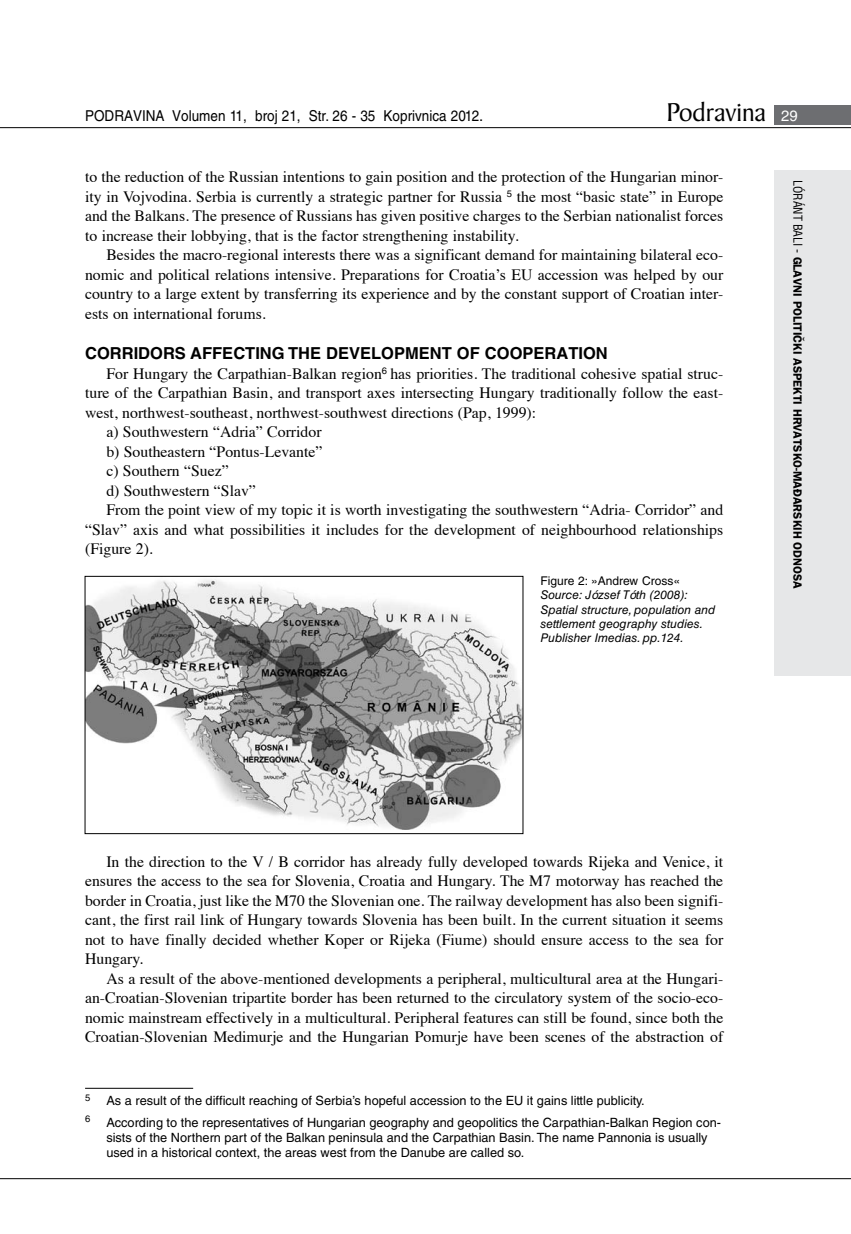
<style>
.page{position:relative;width:851px;height:1234px;background:#fff}
.page>*{position:absolute;margin:0;border:0;box-sizing:border-box;transform-origin:0 0}
.t1{font:27.6px "Baker Signet BT";color:#000}
.t2{font:700 16.5px "Helvetica LT Skin 29";color:#000}
.t3{font:15.75px/19.5px "Times";color:#000;text-align:justify}
.t4{font:15px "Helvetica LT Skin 29";color:#000;scale:.9 1}
.t5{font:12.75px/15.3px "Helvetica LT Skin 29";color:#000}
.t6{font:italic 12px/14.4px "Helvetica LT Skin 29";color:#000}
.t7{font:600 12px "ITC Franklin Gothic Skin 29";letter-spacing:-.005em;color:#000}
.t8{font:12px "Helvetica LT Skin 29";color:#000}
.t9{font:9.45px "Helvetica LT Skin 29";color:#000}
.s1{font-family:"Helvetica LT Skin 29";font-size:15px;color:#fff}
.s2{font-family:"Helvetica LT Skin 29";font-weight:400;font-stretch:condensed}
</style>
<div class="page">
<div style="left:774px;top:170px;width:76px;height:505px;background:#e6e7e8"></div>
<div style="left:774px;top:105px;width:76px;height:19px;background:#6d6e71"></div>
<hr style="left:0;top:127px;width:850px;height:1px;background:#000">
<hr style="left:0;top:1177px;width:850px;height:1px;background:#000">
<hr style="left:85px;top:1087px;width:108px;height:1px;background:#000">
<img style="left:87px;top:579px;width:434px;height:250px">
<div style="left:85px;top:576px;width:438px;height:257px;border:1px solid #000"></div>
<p class="t4" style="left:85px;top:107px;width:444px">PODRAVINA Volumen 11, broj 21, Str. 26 - 35 Koprivnica 2012.</p>
<h1 class="t1" style="left:666px;top:95px;width:133px">Podravina <span class="s1">29</span></h1>
<p class="t3" style="left:85px;top:166px;width:639px">to the reduction of the Russian intentions to gain position and the protection of the Hungarian minor&shy;ity in Vojvodina. Serbia is currently a strategic partner for Russia <sup>5</sup> the most “basic state” in Europe and the Balkans. The presence of Russians has given positive charges to the Serbian nationalist forces to increase their lobbying, that is the factor strengthening instability.</p>
<p class="t3" style="left:85px;top:243px;width:639px;text-indent:21px">Besides the macro-regional interests there was a significant demand for maintaining bilateral eco&shy;nomic and political relations intensive. Preparations for Croatia’s EU accession was helped by our country to a large extent by transferring its experience and by the constant support of Croatian inter&shy;ests on international forums.</p>
<p class="t2" style="left:85px;top:343px;width:524px">CORRIDORS AFFECTING THE DEVELOPMENT OF COOPERATION</p>
<p class="t3" style="left:106px;top:362px;width:618px">For Hungary the Carpathian-Balkan region<sup>6</sup> has priorities. The traditional cohesive spatial struc-</p>
<p class="t3" style="left:85px;top:382px;width:639px">ture of the Carpathian Basin, and transport axes intersecting Hungary traditionally follow the east-</p>
<p class="t3" style="left:85px;top:401px;width:452px">west, northwest-southeast, northwest-southwest directions (Pap, 1999):</p>
<p class="t3" style="left:106px;top:420px;width:217px">a) Southwestern “Adria” Corridor</p>
<p class="t3" style="left:106px;top:440px;width:217px">b) Southeastern “Pontus-Levante”</p>
<p class="t3" style="left:106px;top:459px;width:124px">c) Southern “Suez”</p>
<p class="t3" style="left:106px;top:479px;width:151px">d) Southwestern “Slav”</p>
<p class="t3" style="left:106px;top:498px;width:618px">From the point view of my topic it is worth investigating the southwestern “Adria- Corridor” and</p>
<p class="t3" style="left:85px;top:518px;width:639px">“Slav” axis and what possibilities it includes for the development of neighbourhood relationships</p>
<p class="t3" style="left:85px;top:537px;width:69px">(Figure 2).</p>
<p class="t8" style="left:540px;top:573px;width:141px">Figure 2: »Andrew Cross«</p>
<p class="t6" style="left:540px;top:587px;width:176px">Source: József Tóth (2008):<br>Spatial structure, population and settlement geography studies.<br>Publisher Imedias. pp.124.</p>
<p class="t7" style="left:804px;top:180px;width:410px;rotate:90deg"><span class="s2">LÓRÁNT BALI -</span> GLAVNI POLITIČKI ASPEKTI HRVATSKO-MAĐARSKIH ODNOSA</p>
<p class="t3" style="left:85px;top:849px;width:639px;text-indent:21px">In the direction to the V / B corridor has already fully developed towards Rijeka and Venice, it ensures the access to the sea for Slovenia, Croatia and Hungary. The M7 motorway has reached the border in Croatia, just like the M70 the Slovenian one. The railway development has also been signifi&shy;cant, the first rail link of Hungary towards Slovenia has been built. In the current situation it seems not to have finally decided whether Koper or Rijeka (Fiume) should ensure access to the sea for Hungary.</p>
<p class="t3" style="left:85px;top:966px;width:639px;text-indent:21px">As a result of the above-mentioned developments a peripheral, multicultural area at the Hungari&shy;an-Croatian-Slovenian tripartite border has been returned to the circulatory system of the socio-eco&shy;nomic mainstream effectively in a multicultural. Peripheral features can still be found, since both the Croatian-Slovenian Medimurje and the Hungarian Pomurje have been scenes of the abstraction of</p>
<p class="t9" style="left:85px;top:1091px;width:7px">5</p>
<p class="t5" style="left:106px;top:1092px;width:539px">As a result of the difficult reaching of Serbia’s hopeful accession to the EU it gains little publicity.</p>
<p class="t9" style="left:85px;top:1112px;width:7px">6</p>
<p class="t5" style="left:106px;top:1114px;width:616px">According to the representatives of Hungarian geography and geopolitics the Carpathian-Balkan Region con&shy;sists of the Northern part of the Balkan peninsula and the Carpathian Basin. The name Pannonia is usually used in a historical context, the areas west from the Danube are called so.</p>
</div>
